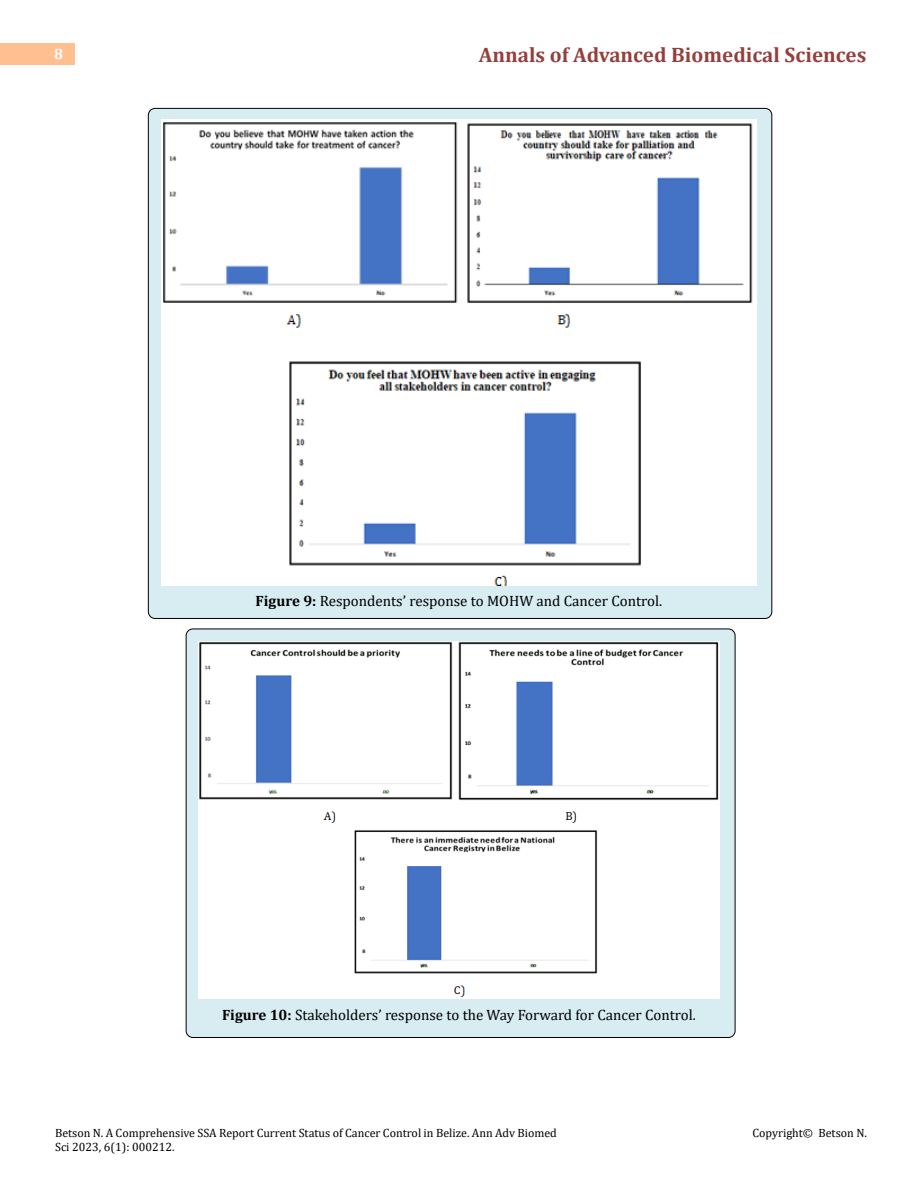
<style>
.page{position:relative;width:918px;height:1188px;background:#fff}
.page>*{position:absolute;margin:0;border:0;box-sizing:border-box;transform-origin:0 0}
.t1{font:700 21px "Cambria";color:#953f3c}
.t2{font:15px "Cambria";color:#000}
.t3{font:700 15px "Cambria";color:#fff}
.t4{font:12px/14.4px "Cambria";color:#000}
.s1{font-weight:700}
</style>
<div class="page">
<div style="left:0;top:43px;width:75px;height:21px;background:#ffbf91"></div>
<div style="left:186px;top:629px;width:549px;height:409px;background:#d8edf2;border-radius:7px"></div>
<div style="left:148px;top:108px;width:624px;height:510px;background:#d8edf2;border-radius:7px"></div>
<img style="left:161px;top:120px;width:596px;height:465px">
<img style="left:199px;top:642px;width:520px;height:356px">
<p class="t3" style="left:54px;top:44px;width:10px">8</p>
<h1 class="t1" style="left:479px;top:40px;width:389px">Annals of Advanced Biomedical Sciences</h1>
<p class="t2" style="left:256px;top:592px;width:408px"><span class="s1">Figure 9:</span> Respondents’ response to MOHW and Cancer Control.</p>
<p class="t2" style="left:222px;top:1006px;width:475px"><span class="s1">Figure 10:</span> Stakeholders’ response to the Way Forward for Cancer Control.</p>
<p class="t4" style="left:55px;top:1126px;width:503px">Betson N. A Comprehensive SSA Report Current Status of Cancer Control in Belize. Ann Adv Biomed<br>Sci 2023, 6(1): 000212.</p>
<p class="t4" style="left:752px;top:1126px;width:116px">Copyright© Betson N.</p>
</div>
